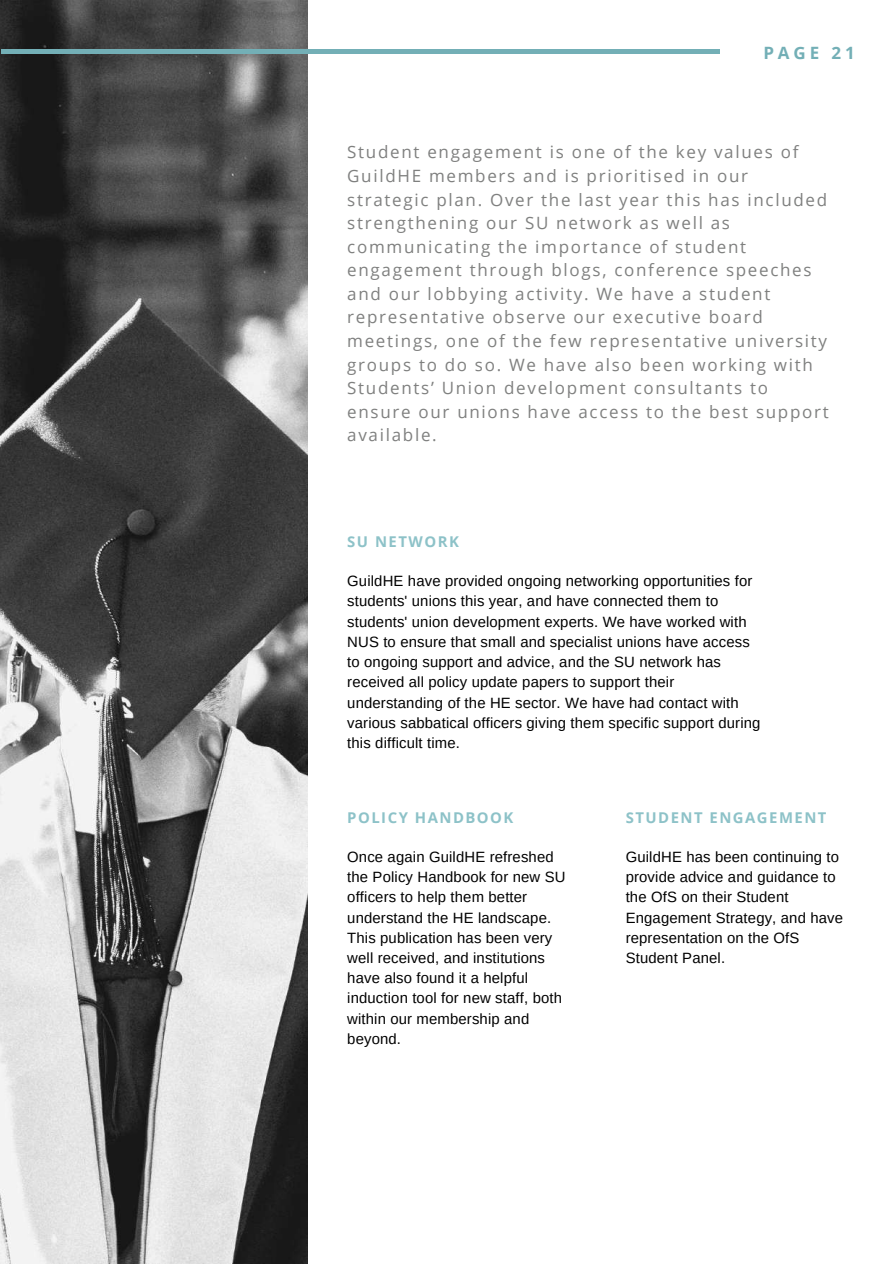
<style>
.page{position:relative;width:894px;height:1264px;background:#fff}
.page>*{position:absolute;margin:0;border:0;box-sizing:border-box;transform-origin:0 0}
.t1{font:16.95px/23.5px "Open Sans";letter-spacing:.1em;color:#7f807f}
.t2{font:700 16.95px "Open Sans";letter-spacing:.23em;color:#73afb6}
.t3{font:14.85px/20.2px "Arimo";letter-spacing:.01em;color:#000}
.t4{font:700 14.85px "Open Sans";letter-spacing:.1em;color:#8dc2c8}
</style>
<div class="page">
<img style="left:0;top:0;width:307px;height:1263px">
<hr style="left:1px;top:50px;width:719px;height:3px;background:#73afb6">
<p class="t2" style="left:763px;top:41px;width:93px">PAGE 21</p>
<p class="t1" style="left:347px;top:140px;width:483px">Student engagement is one of the key values of GuildHE members and is prioritised in our strategic plan. Over the last year this has included strengthening our SU network as well as communicating the importance of student engagement through blogs, conference speeches and our lobbying activity. We have a student representative observe our executive board meetings, one of the few representative university groups to do so. We have also been working with Students’ Union development consultants to ensure our unions have access to the best support available.</p>
<p class="t4" style="left:347px;top:531px;width:113px">SU NETWORK</p>
<p class="t3" style="left:347px;top:571px;width:414px">GuildHE have provided ongoing networking opportunities for students' unions this year, and have connected them to students' union development experts. We have worked with NUS to ensure that small and specialist unions have access to ongoing support and advice, and the SU network has received all policy update papers to support their understanding of the HE sector. We have had contact with various sabbatical officers giving them specific support during this difficult time.</p>
<p class="t4" style="left:347px;top:807px;width:168px">POLICY HANDBOOK</p>
<p class="t3" style="left:347px;top:846px;width:220px">Once again GuildHE refreshed the Policy Handbook for new SU officers to help them better understand the HE landscape.<br>This publication has been very well received, and institutions have also found it a helpful induction tool for new staff, both within our membership and beyond.</p>
<p class="t4" style="left:625px;top:807px;width:202px">STUDENT ENGAGEMENT</p>
<p class="t3" style="left:625px;top:846px;width:219px">GuildHE has been continuing to provide advice and guidance to the OfS on their Student<br>Engagement Strategy, and have representation on the OfS<br>Student Panel.</p>
</div>
